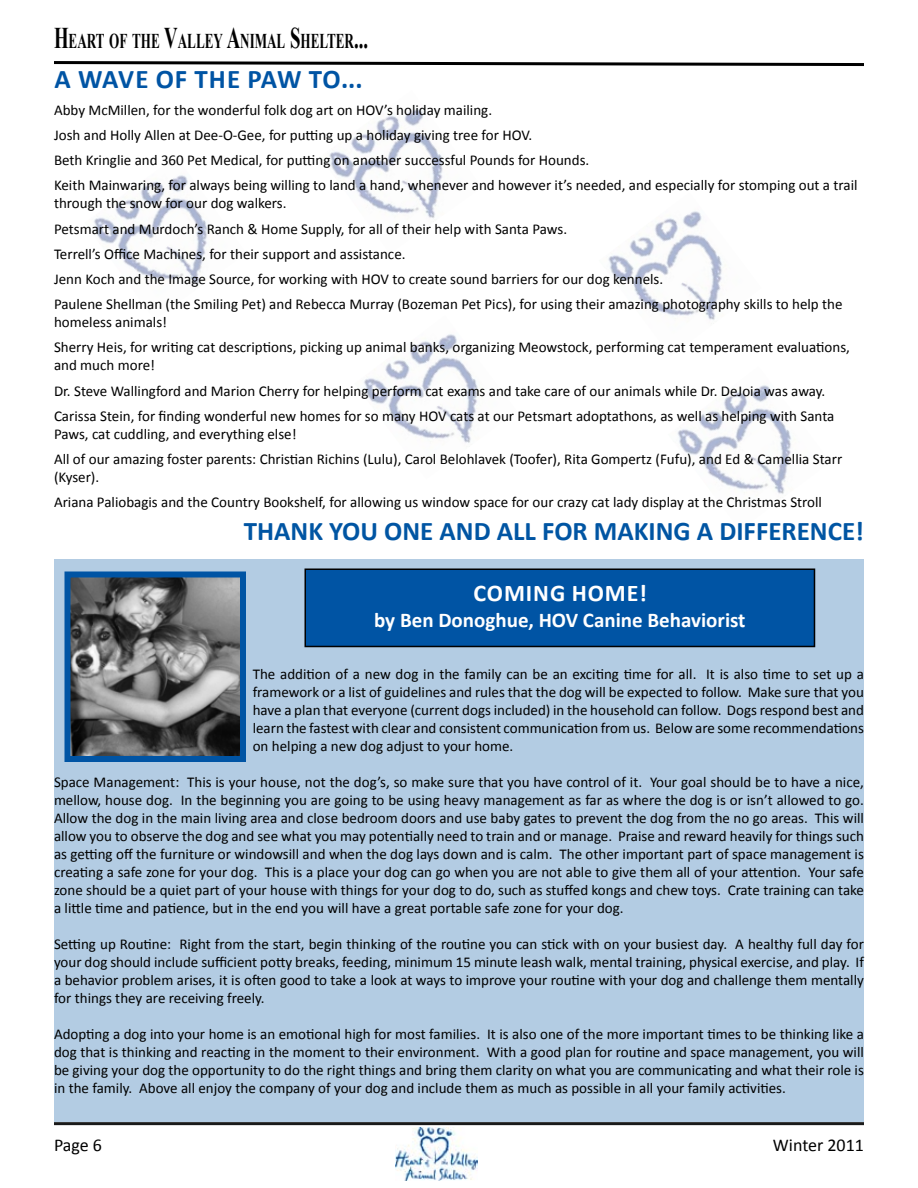
<style>
.page{position:relative;width:918px;height:1188px;background:#fff}
.page>*{position:absolute;margin:0;border:0;box-sizing:border-box;transform-origin:0 0}
.t1{font:700 27px "Calibri";color:#0055a3}
.t2{font:700 27px "Calibri";color:#0054a4}
.t3{font:700 24px "Calibri";letter-spacing:.04em;color:#fff}
.t4{font:700 21px "Calibri";color:#fff}
.t5{font:700 21px "Times New Roman";color:#000;scale:.62 1}
.t6{font:18px "Calibri";color:#000}
.t7{font:15px/18px "Calibri";color:#000}
.s1{font-size:30px}
</style>
<div class="page">
<div style="left:54px;top:559px;width:810px;height:563px;background:#b3cce3"></div>
<img style="left:677px;top:385px;width:115px;height:109px">
<img style="left:94px;top:175px;width:114px;height:110px">
<img style="left:329px;top:109px;width:114px;height:110px">
<img style="left:364px;top:334px;width:114px;height:109px">
<img style="left:608px;top:211px;width:114px;height:109px">
<hr style="left:54px;top:1122px;width:810px;height:3px;background:#000">
<img style="left:396px;top:1128px;width:82px;height:53px">
<svg style="left:54px;top:61px;width:810px;height:5px"></svg>
<div style="left:305px;top:569px;width:509px;height:77px;background:#0054a4"></div>
<div style="left:304px;top:568px;width:511px;height:79px;border:2px solid #000"></div>
<img style="left:71px;top:578px;width:168px;height:177px">
<div style="left:64px;top:571px;width:182px;height:191px;border:6px solid #0054a4"></div>
<h3 class="t5" style="left:54px;top:26px;width:508px"><span class="s1">H</span>EART OF THE <span class="s1">V</span>ALLEY <span class="s1">A</span>NIMAL <span class="s1">S</span>HELTER<span class="s1">...</span></h3>
<h1 class="t2" style="left:55px;top:62px;width:310px">A WAVE OF THE PAW TO...</h1>
<p class="t7" style="left:54px;top:96px;width:805px;line-height:25.2px">Abby McMillen, for the wonderful folk dog art on HOV’s holiday mailing.<br>Josh and Holly Allen at Dee-O-Gee, for putting up a holiday giving tree for HOV.<br>Beth Kringlie and 360 Pet Medical, for putting on another successful Pounds for Hounds.<br>Keith Mainwaring, for always being willing to land a hand, whenever and however it’s needed, and especially for stomping out a trail</p>
<p class="t7" style="left:54px;top:190px;width:790px;line-height:25.2px">through the snow for our dog walkers.<br>Petsmart and Murdoch’s Ranch &amp; Home Supply, for all of their help with Santa Paws.<br>Terrell’s Office Machines, for their support and assistance.<br>Jenn Koch and the Image Source, for working with HOV to create sound barriers for our dog kennels.<br>Paulene Shellman (the Smiling Pet) and Rebecca Murray (Bozeman Pet Pics), for using their amazing photography skills to help the</p>
<p class="t7" style="left:54px;top:309px;width:797px;line-height:25.2px">homeless animals!<br>Sherry Heis, for writing cat descriptions, picking up animal banks, organizing Meowstock, performing cat temperament evaluations,</p>
<p class="t7" style="left:54px;top:352px;width:782px;line-height:25.2px">and much more!<br>Dr. Steve Wallingford and Marion Cherry for helping perform cat exams and take care of our animals while Dr. DeJoia was away.<br>Carissa Stein, for finding wonderful new homes for so many HOV cats at our Petsmart adoptathons, as well as helping with Santa</p>
<p class="t7" style="left:54px;top:420px;width:790px;line-height:25.2px">Paws, cat cuddling, and everything else!<br>All of our amazing foster parents: Christian Richins (Lulu), Carol Belohlavek (Toofer), Rita Gompertz (Fufu), and Ed &amp; Camellia Starr</p>
<p class="t7" style="left:54px;top:464px;width:770px;line-height:25.2px">(Kyser).<br>Ariana Paliobagis and the Country Bookshelf, for allowing us window space for our crazy cat lady display at the Christmas Stroll</p>
<h1 class="t1" style="left:244px;top:514px;width:103px">THANK YOU</h1>
<h1 class="t1" style="left:384px;top:514px;width:17px">ONE</h1>
<h1 class="t1" style="left:440px;top:514px;width:223px">AND ALL FOR MAKING</h1>
<h1 class="t1" style="left:697px;top:514px;width:87px">A DI FFEREN</h1>
<h1 class="t1" style="left:828px;top:514px;width:38px">CE!</h1>
<h2 class="t3" style="left:473px;top:579px;width:175px">Coming Home!</h2>
<h3 class="t4" style="left:374px;top:607px;width:373px">by Ben Donoghue, HOV Canine Behaviorist</h3>
<p class="t7" style="left:253px;top:664px;width:613px;text-align:justify">The addition of a new dog in the family can be an exciting time for all. It is also time to set up a framework or a list of guidelines and rules that the dog will be expected to follow. Make sure that you have a plan that everyone (current dogs included) in the household can follow. Dogs respond best and learn the fastest with clear and consistent communication from us. Below are some recommendations on helping a new dog adjust to your home.</p>
<p class="t7" style="left:54px;top:772px;width:812px;text-align:justify">Space Management: This is your house, not the dog’s, so make sure that you have control of it. Your goal should be to have a nice, mellow, house dog. In the beginning you are going to be using heavy management as far as where the dog is or isn’t allowed to go.<br>Allow the dog in the main living area and close bedroom doors and use baby gates to prevent the dog from the no go areas. This will allow you to observe the dog and see what you may potentially need to train and or manage. Praise and reward heavily for things such as getting off the furniture or windowsill and when the dog lays down and is calm. The other important part of space management is creating a safe zone for your dog. This is a place your dog can go when you are not able to give them all of your attention. Your safe zone should be a quiet part of your house with things for your dog to do, such as stuffed kongs and chew toys. Crate training can take a little time and patience, but in the end you will have a great portable safe zone for your dog.</p>
<p class="t7" style="left:54px;top:934px;width:812px;text-align:justify">Setting up Routine: Right from the start, begin thinking of the routine you can stick with on your busiest day. A healthy full day for your dog should include sufficient potty breaks, feeding, minimum 15 minute leash walk, mental training, physical exercise, and play. If a behavior problem arises, it is often good to take a look at ways to improve your routine with your dog and challenge them mentally for things they are receiving freely.</p>
<p class="t7" style="left:54px;top:1024px;width:811px;text-align:justify">Adopting a dog into your home is an emotional high for most families. It is also one of the more important times to be thinking like a dog that is thinking and reacting in the moment to their environment. With a good plan for routine and space management, you will be giving your dog the opportunity to do the right things and bring them clarity on what you are communicating and what their role is in the family. Above all enjoy the company of your dog and include them as much as possible in all your family activities.</p>
<p class="t6" style="left:54px;top:1134px;width:50px">Page 6</p>
<p class="t6" style="left:773px;top:1134px;width:93px">Winter 2011</p>
</div>
